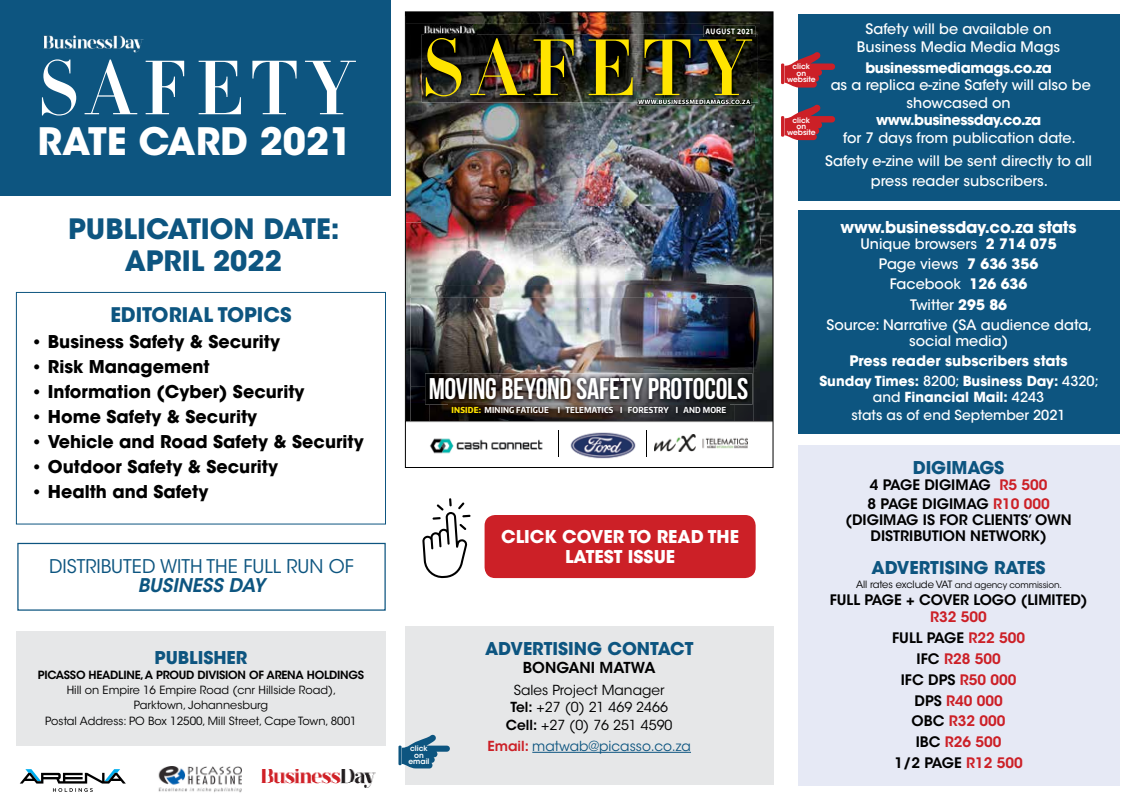
<style>
.page{position:relative;width:1145px;height:798px;background:#fff}
.page>*{position:absolute;margin:0;border:0;box-sizing:border-box;transform-origin:0 0}
.t1{font:75.5px "Didot HTF M16 Medium";letter-spacing:.1em;color:#fff}
.t2{font:700 37.5px "ITC Avant Garde Std";color:#fff}
.t3{font:700 29.88px "Bebas Neue";letter-spacing:-.01em;color:#fff}
.t4{font:700 27.88px/32px "ITC Avant Garde Std";color:#0d5580}
.t5{font:700 20px "ITC Avant Garde Std";color:#0d5580}
.t6{font:18.75px "ITC Avant Garde Std";color:#0d5580}
.t7{font:italic 600 18.75px "ITC Avant Garde Std";color:#0d5580}
.t8{font:700 17.5px "ITC Avant Garde Std";color:#000}
.t9{font:700 17.5px "ITC Avant Garde Std";color:#0d5580}
.t10{font:700 17.5px "ITC Avant Garde Std";color:#fff}
.t11{font:700 16.25px "ITC Avant Garde Std";letter-spacing:-.01em;color:#fff}
.t12{font:600 15px "ITC Avant Garde Std";color:#000}
.t13{font:500 14.38px/19.8px "ITC Avant Garde Std";color:#fff;text-align:center}
.t14{font:600 14.38px/18.9px "ITC Avant Garde Std";color:#000}
.t15{font:600 14.38px/20.9px "ITC Avant Garde Std";color:#cc2027;text-align:center}
.t16{font:700 14.38px "ITC Avant Garde Std";letter-spacing:-.03em;color:#fff}
.t17{font:700 14.38px "ITC Avant Garde Std";color:#fff}
.t18{font:500 13.75px/16.8px "ITC Avant Garde Std";color:#fff;text-align:center}
.t19{font:13.75px/17.5px "ITC Avant Garde Std";color:#000;text-align:center}
.t20{font:13.75px "ITC Avant Garde Std";color:#0d5580}
.t21{font:11.25px/15px "ITC Avant Garde Std";color:#000;text-align:center}
.t22{font:600 11.25px "ITC Avant Garde Std";letter-spacing:-.02em;color:#000}
.t23{font:8.75px "ITC Avant Garde Std";letter-spacing:-.01em;color:#000}
.t24{font:700 8.25px "Encode Sans Condensed";letter-spacing:.015em;color:#fff}
.t25{font:700 8px "Myriad Pro";letter-spacing:.05em;color:#fff;scale:.9 1}
.t26{font:600 7.5px/6.2px "ITC Avant Garde Std";color:#fff;text-align:center}
.t27{font:700 6.62px "Myriad Pro";letter-spacing:.035em;color:#fff}
.s1{font-size:16.25px}
.s2{font-weight:800;color:#ffe400}
.s3{font-weight:600}
.s4{font-weight:600;color:#cc2027}
.s5{font-weight:700}
.s6{color:#cc2027}
.s7{font-size:10px}
.s8{color:#000}
</style>
<div class="page">
<div style="left:0;top:0;width:390px;height:195px;background:#0d5580"></div>
<div style="left:16px;top:292px;width:370px;height:232px;border:1px solid #0d5580"></div>
<div style="left:484px;top:515px;width:271px;height:63px;background:#cc2027;border-radius:11px"></div>
<svg style="left:773px;top:12px;width:1px;height:12px"></svg>
<img style="left:404px;top:11px;width:369px;height:457px">
<svg style="left:422px;top:498px;width:48px;height:80px"></svg>
<div style="left:17px;top:542px;width:369px;height:68px;border:1px solid #0d5580"></div>
<div style="left:798px;top:14px;width:321px;height:186px;background:#0d5580"></div>
<div style="left:798px;top:210px;width:321px;height:224px;background:#0d5580"></div>
<svg style="left:784px;top:52px;width:51px;height:35px"></svg>
<hr style="left:781px;top:63px;width:3px;height:21px;background:#cc2027">
<svg style="left:784px;top:104px;width:51px;height:36px"></svg>
<hr style="left:781px;top:116px;width:3px;height:21px;background:#cc2027">
<img style="left:43px;top:35px;width:101px;height:18px">
<div style="left:798px;top:546px;width:321px;height:239px;background:#e6e9f5"></div>
<div style="left:798px;top:445px;width:321px;height:114px;background:#e6e9f5"></div>
<div style="left:405px;top:625px;width:368px;height:159px;background:#e6e7e8"></div>
<hr style="left:532px;top:751px;width:159px;height:1px;background:#0d5580">
<div style="left:16px;top:630px;width:370px;height:115px;background:#e6e7e8"></div>
<img style="left:158px;top:766px;width:84px;height:27px">
<svg style="left:20px;top:769px;width:106px;height:22px"></svg>
<svg style="left:402px;top:734px;width:48px;height:34px"></svg>
<hr style="left:398px;top:745px;width:3px;height:19px;background:#0d5580">
<img style="left:261px;top:769px;width:114px;height:18px">
<h1 class="t1" style="left:38px;top:42px;width:318px">Safety</h1>
<h2 class="t2" style="left:38px;top:116px;width:316px">Rate Card 2021</h2>
<h3 class="t4" style="left:68px;top:212px;width:19px">Pub</h3>
<h3 class="t4" style="left:123px;top:212px;width:218px">lication date:<br>APRIL 2022</h3>
<h3 class="t5" style="left:110px;top:301px;width:183px">Editorial Topics</h3>
<p class="t8" style="left:31px;top:330px;width:251px"><span class="s1">•</span> Business Safety &amp; Security</p>
<p class="t8" style="left:31px;top:355px;width:180px"><span class="s1">•</span> Risk Management</p>
<p class="t8" style="left:31px;top:380px;width:275px"><span class="s1">•</span> Information (Cyber) Security</p>
<p class="t8" style="left:31px;top:405px;width:228px"><span class="s1">•</span> Home Safety &amp; Security</p>
<p class="t8" style="left:31px;top:430px;width:334px"><span class="s1">•</span> Vehicle and Road Safety &amp; Security</p>
<p class="t8" style="left:31px;top:455px;width:249px"><span class="s1">•</span> Outdoor Safety &amp; Security</p>
<p class="t8" style="left:31px;top:480px;width:179px"><span class="s1">•</span> Health and Safety</p>
<h3 class="t6" style="left:49px;top:554px;width:306px">DISTRIBUTED WITH THE FULL RUN OF</h3>
<h3 class="t7" style="left:138px;top:573px;width:129px">BUSINESS DAY</h3>
<p class="t9" style="left:154px;top:646px;width:94px">PUBLISHER</p>
<p class="t22" style="left:38px;top:667px;width:328px">PICASSO HEADLINE, A PROUD DIVISION OF ARENA HOLDINGS</p>
<p class="t21" style="left:67px;top:682px;width:271px">Hill on Empire 16 Empire Road (cnr Hillside Road),<br>Parktown, Johannesburg</p>
<p class="t21" style="left:45px;top:713px;width:313px">Postal Address: PO Box 12500, Mill Street, Cape Town, 8001</p>
<p class="t25" style="left:705px;top:26px;width:55px">AUGUST 2021</p>
<p class="t27" style="left:638px;top:98px;width:114px">WWW.BUSINESSMEDIAMAGS.CO.ZA</p>
<h3 class="t3" style="left:429px;top:372px;width:321px">MOVING BEYOND SAFETY PROTOCOLS</h3>
<p class="t24" style="left:451px;top:404px;width:276px"><span class="s2">INSIDE:</span> MINING FATIGUE I TELEMATICS I FORESTRY I AND MORE</p>
<p class="t26" style="left:408px;top:745px;width:23px">click on email</p>
<p class="t10" style="left:501px;top:525px;width:180px">CLICK COVER TO READ</p>
<p class="t10" style="left:708px;top:525px;width:31px">THE</p>
<p class="t10" style="left:565px;top:545px;width:11px">LATEST</p>
<p class="t10" style="left:628px;top:545px;width:47px">ISSUE</p>
<p class="t9" style="left:485px;top:637px;width:70px">ADVERTISING</p>
<p class="t9" style="left:607px;top:637px;width:28px">CONTA</p>
<p class="t9" style="left:670px;top:637px;width:24px">CT</p>
<p class="t12" style="left:523px;top:657px;width:21px">Bongani</p>
<p class="t12" style="left:599px;top:657px;width:26px">Matwa</p>
<p class="t19" style="left:506px;top:680px;width:168px">Sales Project Manager<br><span class="s3">Tel:</span> +27 (0) 21 469 2466<br><span class="s3">Cell:</span> +27 (0) 76 251 4590</p>
<p class="t20" style="left:487px;top:737px;width:205px"><span class="s4">Email:</span> matwab@picasso.co.za</p>
<p class="t13" style="left:857px;top:20px;width:205px;line-height:17.5px">Safety will be available on<br>Business Media Media Mags</p>
<p class="t16" style="left:865px;top:58px;width:188px">businessmediamags.co.za</p>
<p class="t13" style="left:830px;top:76px;width:262px;line-height:17.5px">as a replica e-zine Safety will also be showcased on</p>
<p class="t16" style="left:876px;top:110px;width:167px">www.businessday.co.za</p>
<p class="t13" style="left:825px;top:126px;width:268px;line-height:23.5px">for 7 days from publication date.<br>Safety e-zine will be sent directly to all</p>
<p class="t13" style="left:871px;top:171px;width:179px">press reader subscribers.</p>
<p class="t11" style="left:840px;top:216px;width:237px">www.businessday.co.za stats</p>
<p class="t13" style="left:860px;top:234px;width:198px">Unique browsers <span class="s5">2 714 075<br></span>Page views <span class="s5">7 636 356<br></span>Facebook <span class="s5">126 636</span></p>
<p class="t13" style="left:826px;top:295px;width:267px">Twitter <span class="s5">295 86<br></span>Source: Narrative (SA audience data,</p>
<p class="t13" style="left:909px;top:331px;width:101px">social media)</p>
<p class="t17" style="left:849px;top:351px;width:220px">Press reader subscribers stats</p>
<p class="t18" style="left:819px;top:372px;width:281px"><span class="s5">Sunday Times:</span> 8200; <span class="s5">Business Day:</span> 4320; and <span class="s5">Financial Mail:</span> 4243<br>stats as of end September 2021</p>
<p class="t26" style="left:787px;top:63px;width:30px">click on website</p>
<p class="t26" style="left:787px;top:117px;width:30px">click on website</p>
<p class="t9" style="left:913px;top:456px;width:11px">DIGI</p>
<p class="t9" style="left:951px;top:456px;width:29px">MAGS</p>
<p class="t14" style="left:867px;top:475px;width:184px">4 PAGE DIGIMAG <span class="s6">R5 500<br></span>8 PAGE DIGIMAG <span class="s6">R10 000</span></p>
<p class="t14" style="left:845px;top:511px;width:228px;line-height:16.2px;text-align:center">(DIGIMAG IS FOR CLIENTS’ OWN<br>DISTRIBUTION NETWORK)</p>
<p class="t9" style="left:871px;top:555px;width:176px">Advertising Rates</p>
<p class="t23" style="left:856px;top:578px;width:207px"><span class="s7">All rates exclude VAT</span> and agency commission.</p>
<p class="t14" style="left:829px;top:590px;width:259px">FULL PAGE + COVER LOGO (LIMITED)</p>
<p class="t15" style="left:892px;top:606px;width:134px">R32 500<br><span class="s8">FULL PAGE</span> R22 500<br><span class="s8">IFC</span> R28 500<br><span class="s8">IFC DPS</span> R50 000<br><span class="s8">DPS</span> R40 000<br><span class="s8">OBC</span> R32 000<br><span class="s8">IBC</span> R26 500<br><span class="s8">1/2 PAGE</span> R12 500</p>
</div>
